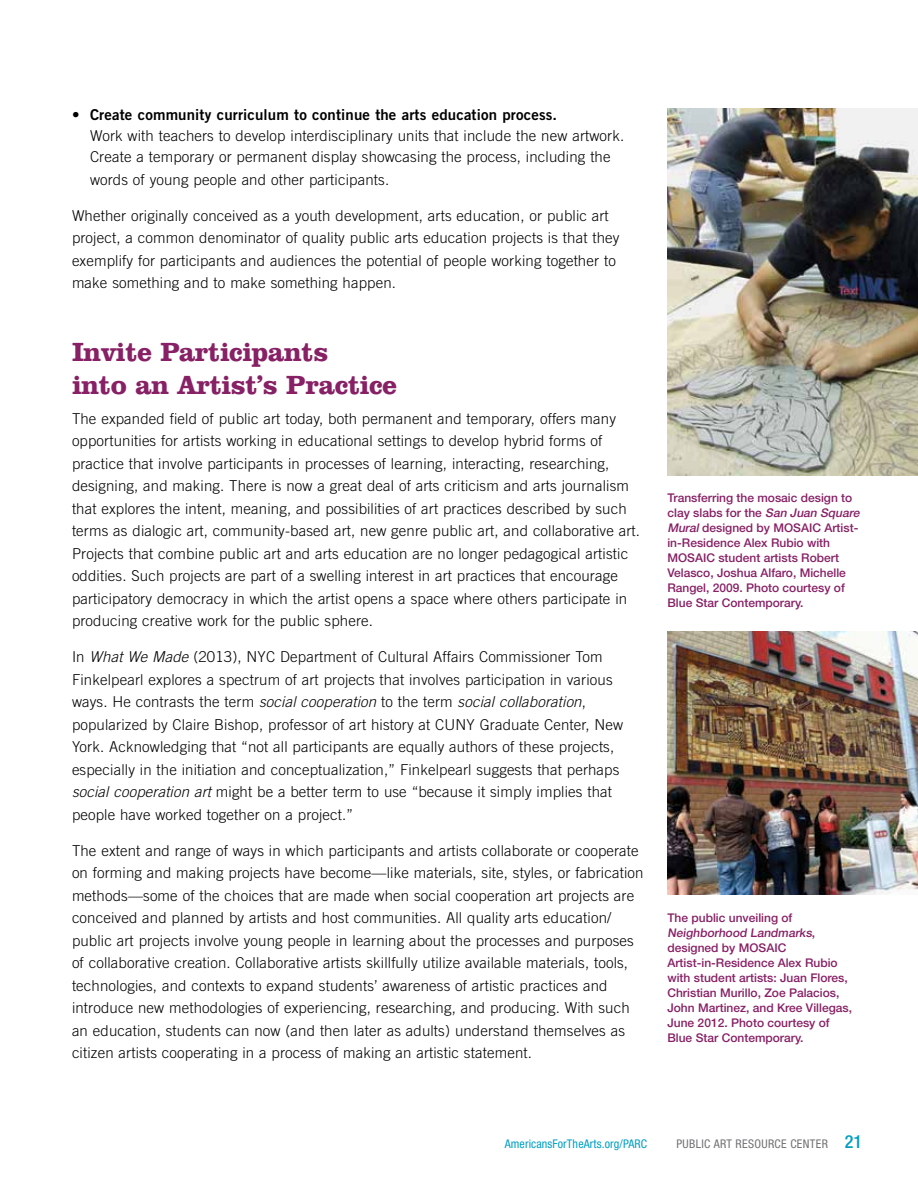
<style>
.page{position:relative;width:918px;height:1188px;background:#fff}
.page>*{position:absolute;margin:0;border:0;box-sizing:border-box;transform-origin:0 0}
.t1{font:700 27px/33px "Clarendon BT";letter-spacing:-.02em;color:#872065}
.t2{font:300 15px/22.5px "Trade Gothic";letter-spacing:.01em;color:#000}
.t3{font:15px "Trade Gothic Bold Two";letter-spacing:.01em;color:#000}
.t4{font:500 12px/15px "Helvetica Neue LT Std";color:#872065}
.t5{font:condensed 12px "Helvetica Neue LT Std";letter-spacing:.01em;color:#009fc2}
.t6{font:condensed 12px "Helvetica Neue LT Std";letter-spacing:.03em;color:#717073}
.s1{font-style:italic}
.s2{font-weight:500;font-size:18px;color:#009fc2}
</style>
<div class="page">
<img style="left:667px;top:631px;width:251px;height:264px">
<img style="left:667px;top:108px;width:251px;height:368px">
<p class="t3" style="left:72px;top:105px;width:487px">• Create community curriculum to continue the arts education process.</p>
<p class="t2" style="left:90px;top:125px;width:536px;line-height:21px">Work with teachers to develop interdisciplinary units that include the new artwork.<br>Create a temporary or permanent display showcasing the process, including the</p>
<p class="t2" style="left:90px;top:168px;width:301px">words of young people and other participants.</p>
<p class="t2" style="left:72px;top:204px;width:549px">Whether originally conceived as a youth development, arts education, or public art project, a common denominator of quality public arts education projects is that they exemplify for participants and audiences the potential of people working together to make something and to make something happen.</p>
<h1 class="t1" style="left:72px;top:335px;width:326px">Invite Participants<br>into an Artist’s Practice</h1>
<p class="t2" style="left:72px;top:407px;width:570px">The expanded field of public art today, both permanent and temporary, offers many opportunities for artists working in educational settings to develop hybrid forms of practice that involve participants in processes of learning, interacting, researching, designing, and making. There is now a great deal of arts criticism and arts journalism that explores the intent, meaning, and possibilities of art practices described by such terms as dialogic art, community-based art, new genre public art, and collaborative art.<br>Projects that combine public art and arts education are no longer pedagogical artistic oddities. Such projects are part of a swelling interest in art practices that encourage participatory democracy in which the artist opens a space where others participate in producing creative work for the public sphere.</p>
<p class="t2" style="left:72px;top:646px;width:553px">In <span class="s1">What We Made</span> (2013), NYC Department of Cultural Affairs Commissioner Tom Finkelpearl explores a spectrum of art projects that involves participation in various ways. He contrasts the term <span class="s1">social cooperation</span> to the term <span class="s1">social collaboration</span>, popularized by Claire Bishop, professor of art history at CUNY Graduate Center, New York. Acknowledging that “not all participants are equally authors of these projects, especially in the initiation and conceptualization,” Finkelpearl suggests that perhaps <span class="s1">social cooperation art</span> might be a better term to use “because it simply implies that people have worked together on a project.”</p>
<p class="t2" style="left:72px;top:839px;width:573px">The extent and range of ways in which participants and artists collaborate or cooperate on forming and making projects have become—like materials, site, styles, or fabrication methods—some of the choices that are made when social cooperation art projects are conceived and planned by artists and host communities. All quality arts education/ public art projects involve young people in learning about the processes and purposes of collaborative creation. Collaborative artists skillfully utilize available materials, tools, technologies, and contexts to expand students’ awareness of artistic practices and introduce new methodologies of experiencing, researching, and producing. With such an education, students can now (and then later as adults) understand themselves as citizen artists cooperating in a process of making an artistic statement.</p>
<p class="t4" style="left:667px;top:490px;width:196px">Transferring the mosaic design to clay slabs for the <span class="s1">San Juan Square<br>Mural</span>designed by MOSAIC Artist&shy;in-Residence Alex Rubio with<br>MOSAIC student artists Robert<br>Velasco, Joshua Alfaro, Michelle<br>Rangel, 2009. Photo courtesy of<br>Blue Star Contemporary.</p>
<p class="t4" style="left:667px;top:910px;width:186px">The public unveiling of<br>Neighborhood Landmarks, designed by MOSAIC<br>Artist-in-Residence Alex Rubio with student artists: Juan Flores,<br>Christian Murillo, Zoe Palacios,<br>John Martinez, and Kree Villegas,<br>June 2012. Photo courtesy of<br>Blue Star Contemporary.</p>
<p class="t5" style="left:505px;top:1137px;width:144px">AmericansForTheArts.org/PARC</p>
<p class="t6" style="left:677px;top:1137px;width:187px">PUBLIC ART RESOURCE CENTER <span class="s2">21</span></p>
</div>
